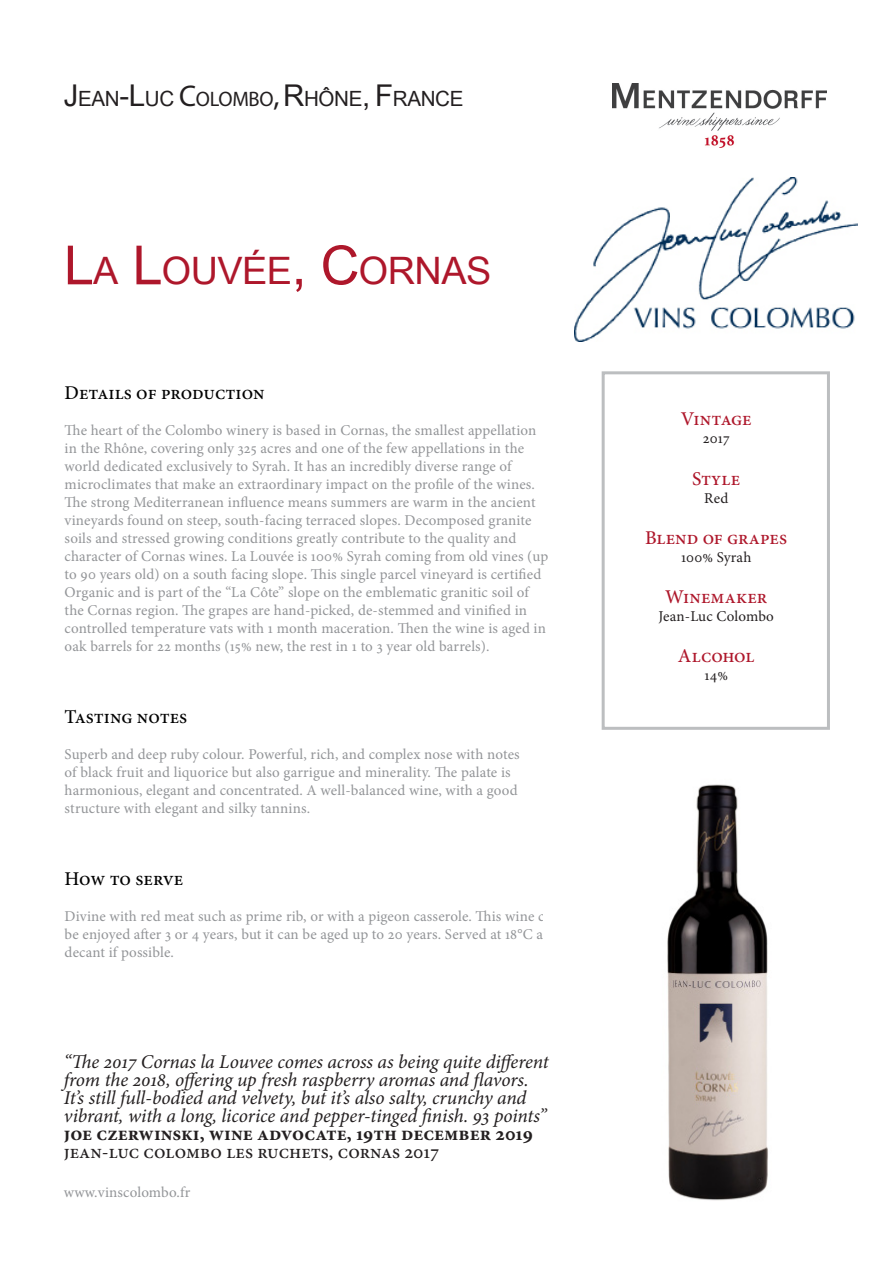
<style>
.page{position:relative;width:893px;height:1263px;background:#fff}
.page>*{position:absolute;margin:0;border:0;box-sizing:border-box;transform-origin:0 0}
._1_2_Wine_Name{font:37.8px "Arial Unicode MS";letter-spacing:-.015em;color:#ae172b}
.t1{font:21px "Arial Unicode MS";letter-spacing:-.015em;color:#231f20}
._1_6_Press_quote_Win{font:italic 19.5px/18px "Minion Pro";letter-spacing:-.005em;color:#231f20}
._1_6_Press_quote_Win-2{font:700 19.5px "Minion Pro";color:#231f20}
._1_3_Taste_note_text{font:500 19.5px "Minion Pro";letter-spacing:-.005em;color:#000}
._1_6_Press_quote_Win-3{font:500 19.5px "Minion Pro";color:#231f20}
._2_0_More_info_Heade{font:500 19.5px "Minion Pro";color:#ae172b}
._2_0_More_info_Heade-2{font:500 19.5px "Minion Pro";letter-spacing:-.025em;color:#ae172b}
._1_0_Taste_note_main{font:15px/18px "Minion Pro";letter-spacing:.01em;color:#939598}
._2_1_More_info_Heade{font:15px "Minion Pro";letter-spacing:.01em;color:#231f20}
.s1{font-size:30px}
.s2{font-family:"Myriad Pro";font-size:30px}
.s3{font-family:"Myriad Pro"}
.s4{font-size:54px}
</style>
<div class="page">
<img style="left:612px;top:84px;width:215px;height:63px">
<div style="left:602px;top:371px;width:228px;height:359px;border:3px solid #bcbec0"></div>
<img style="left:667px;top:784px;width:101px;height:417px">
<img style="left:574px;top:178px;width:283px;height:163px">
<h2 class="t1" style="left:64px;top:84px;width:401px"><span class="s1">J</span>EAN<span class="s1">-L</span>UC <span class="s2">C</span><span class="s3">OLOMBO</span><span class="s2">,</span> <span class="s1">R</span>HÔNE<span class="s1">, F</span>RANCE</h2>
<p class="_1_2_Wine_Name" style="left:64px;top:244px;width:429px"><span class="s4">L</span>A <span class="s4">L</span>OUVÉE<span class="s4">, C</span>ORNAS</p>
<p class="_1_3_Taste_note_text" style="left:65px;top:379px;width:201px">Details of production</p>
<p class="_1_0_Taste_note_main" style="left:65px;top:421px;width:485px">The heart of the Colombo winery is based in Cornas, the smallest appellation in the Rhône, covering only 325 acres and one of the few appellations in the world dedicated exclusively to Syrah. It has an incredibly diverse range of microclimates that make an extraordinary impact on the profile of the wines.<br>The strong Mediterranean influence means summers are warm in the ancient vineyards found on steep, south-facing terraced slopes. Decomposed granite soils and stressed growing conditions greatly contribute to the quality and character of Cornas wines. La Louvée is 100% Syrah coming from old vines (up to 90 years old) on a south facing slope. This single parcel vineyard is certified Organic and is part of the “La Côte” slope on the emblematic granitic soil of the Cornas region. The grapes are hand-picked, de-stemmed and vinified in controlled temperature vats with 1 month maceration. Then the wine is aged in oak barrels for 22 months (15% new, the rest in 1 to 3 year old barrels).</p>
<p class="_1_3_Taste_note_text" style="left:65px;top:703px;width:124px">Tasting notes</p>
<p class="_1_0_Taste_note_main" style="left:65px;top:745px;width:457px">Superb and deep ruby colour. Powerful, rich, and complex nose with notes of black fruit and liquorice but also garrigue and minerality. The palate is harmonious, elegant and concentrated. A well-balanced wine, with a good structure with elegant and silky tannins.</p>
<p class="_1_3_Taste_note_text" style="left:65px;top:865px;width:120px">How to serve</p>
<p class="_1_0_Taste_note_main" style="left:65px;top:907px;width:496px;text-align:justify">Divine with red meat such as prime rib, or with a pigeon casserole. This wine can be enjoyed after 3 or 4 years, but it can be aged up to 20 years. Served at 18°C and decant if possible.</p>
<p class="_1_6_Press_quote_Win" style="left:64px;top:1052px;width:487px">“The 2017 Cornas la Louvee comes across as being quite different from the 2018, offering up fresh raspberry aromas and flavors.<br>It’s still full-bodied and velvety, but it’s also salty, crunchy and vibrant, with a long, licorice and pepper-tinged finish. 93 points”</p>
<p class="_1_6_Press_quote_Win-2" style="left:64px;top:1120px;width:471px">joe czerwinski, wine advocate, 19th december 2019</p>
<p class="_1_6_Press_quote_Win-3" style="left:64px;top:1138px;width:377px">jean-luc colombo les ruchets, cornas 2017</p>
<p class="_1_0_Taste_note_main" style="left:64px;top:1183px;width:128px">www.vinscolombo.fr</p>
<p class="_2_0_More_info_Heade-2" style="left:681px;top:406px;width:72px">Vintage</p>
<p class="_2_1_More_info_Heade" style="left:703px;top:428px;width:28px">2017</p>
<p class="_2_0_More_info_Heade" style="left:692px;top:465px;width:50px">Style</p>
<p class="_2_1_More_info_Heade" style="left:704px;top:488px;width:26px">Red</p>
<p class="_2_0_More_info_Heade" style="left:645px;top:524px;width:144px">Blend of grapes</p>
<p class="_2_1_More_info_Heade" style="left:681px;top:547px;width:72px">100% Syrah</p>
<p class="_2_0_More_info_Heade" style="left:665px;top:584px;width:104px">Winemaker</p>
<p class="_2_1_More_info_Heade" style="left:658px;top:606px;width:117px">Jean-Luc Colombo</p>
<p class="_2_0_More_info_Heade" style="left:678px;top:643px;width:78px">Alcohol</p>
<p class="_2_1_More_info_Heade" style="left:704px;top:665px;width:25px">14%</p>
</div>
